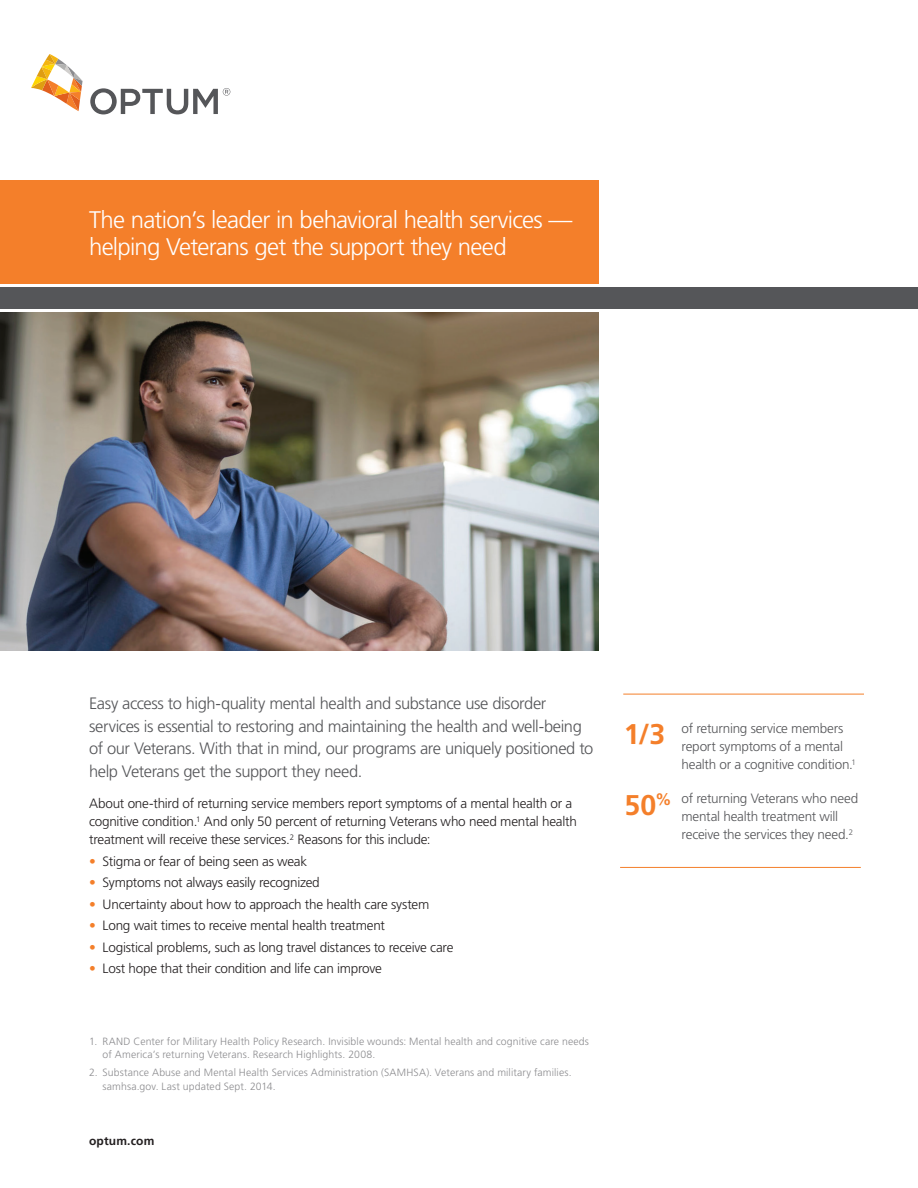
<style>
.page{position:relative;width:918px;height:1188px;background:#fff}
.page>*{position:absolute;margin:0;border:0;box-sizing:border-box;transform-origin:0 0}
.t1{font:700 28.5px "Frutiger LT Std";color:#f47f2a}
.t2{font:300 24px/27px "Frutiger LT Std";letter-spacing:-.03em;color:#fff}
.t3{font:300 16.5px/22.5px "Frutiger LT Std";letter-spacing:-.025em;color:#555659}
.t4{font:300 13.5px/18px "Frutiger LT Std";letter-spacing:-.015em;color:#231f20}
.t5{font:300 13.5px/18px "Frutiger LT Std";letter-spacing:-.015em;color:#555659}
.t6{font:700 12px "Frutiger LT Std";letter-spacing:.015em;color:#231f20}
.t7{font:300 10.5px/13.5px "Frutiger LT Std";letter-spacing:.01em;color:#8c8c8f}
.s1{color:#f47f2a}
</style>
<div class="page">
<img style="left:0;top:312px;width:598px;height:338px">
<div style="left:0;top:181px;width:598px;height:103px;background:#f47f2a"></div>
<div style="left:0;top:288px;width:918px;height:21px;background:#555659"></div>
<svg style="left:31px;top:54px;width:52px;height:57px"></svg>
<svg style="left:90px;top:88px;width:140px;height:26px"></svg>
<hr style="left:620px;top:867px;width:241px;height:1px;background:#f47f2a">
<hr style="left:623px;top:694px;width:241px;height:1px;background:#f47f2a">
<h2 class="t2" style="left:89px;top:206px;width:485px">The nation’s leader in behavioral health services — helping Veterans get the support they need</h2>
<p class="t3" style="left:89px;top:692px;width:506px">Easy access to high-quality mental health and substance use disorder services is essential to restoring and maintaining the health and well-being of our Veterans. With that in mind, our programs are uniquely positioned to help Veterans get the support they need.</p>
<p class="t4" style="left:89px;top:795px;width:489px">About one-third of returning service members report symptoms of a mental health or a cognitive condition.<sup>1</sup> And only 50 percent of returning Veterans who need mental health treatment will receive these services.<sup>2</sup> Reasons for this include:</p>
<p class="t4" style="left:89px;top:852px;width:220px"><span class="s1">•</span> Stigma or fear of being seen as weak</p>
<p class="t4" style="left:89px;top:874px;width:232px"><span class="s1">•</span> Symptoms not always easily recognized</p>
<p class="t4" style="left:89px;top:895px;width:342px"><span class="s1">•</span> Uncertainty about how to approach the health care system</p>
<p class="t4" style="left:89px;top:917px;width:298px"><span class="s1">•</span> Long wait times to receive mental health treatment</p>
<p class="t4" style="left:89px;top:938px;width:366px"><span class="s1">•</span> Logistical problems, such as long travel distances to receive care</p>
<p class="t4" style="left:89px;top:960px;width:294px"><span class="s1">•</span> Lost hope that their condition and life can improve</p>
<p class="t7" style="left:103px;top:1034px;width:488px;text-indent:-14px">1. RAND Center for Military Health Policy Research. Invisible wounds: Mental health and cognitive care needs of America’s returning Veterans. Research Highlights. 2008.</p>
<p class="t7" style="left:103px;top:1066px;width:471px;text-indent:-14px">2. Substance Abuse and Mental Health Services Administration (SAMHSA). Veterans and military families. samhsa.gov. Last updated Sept. 2014.</p>
<p class="t6" style="left:89px;top:1134px;width:67px">optum.com</p>
<h1 class="t1" style="left:624px;top:718px;width:43px">1/3</h1>
<h1 class="t1" style="left:624px;top:788px;width:49px">50<sup>%</sup></h1>
<p class="t5" style="left:682px;top:720px;width:176px">of returning service members report symptoms of a mental health or a cognitive condition.<sup>1</sup></p>
<p class="t5" style="left:682px;top:790px;width:178px">of returning Veterans who need mental health treatment will receive the services they need.<sup>2</sup></p>
</div>
